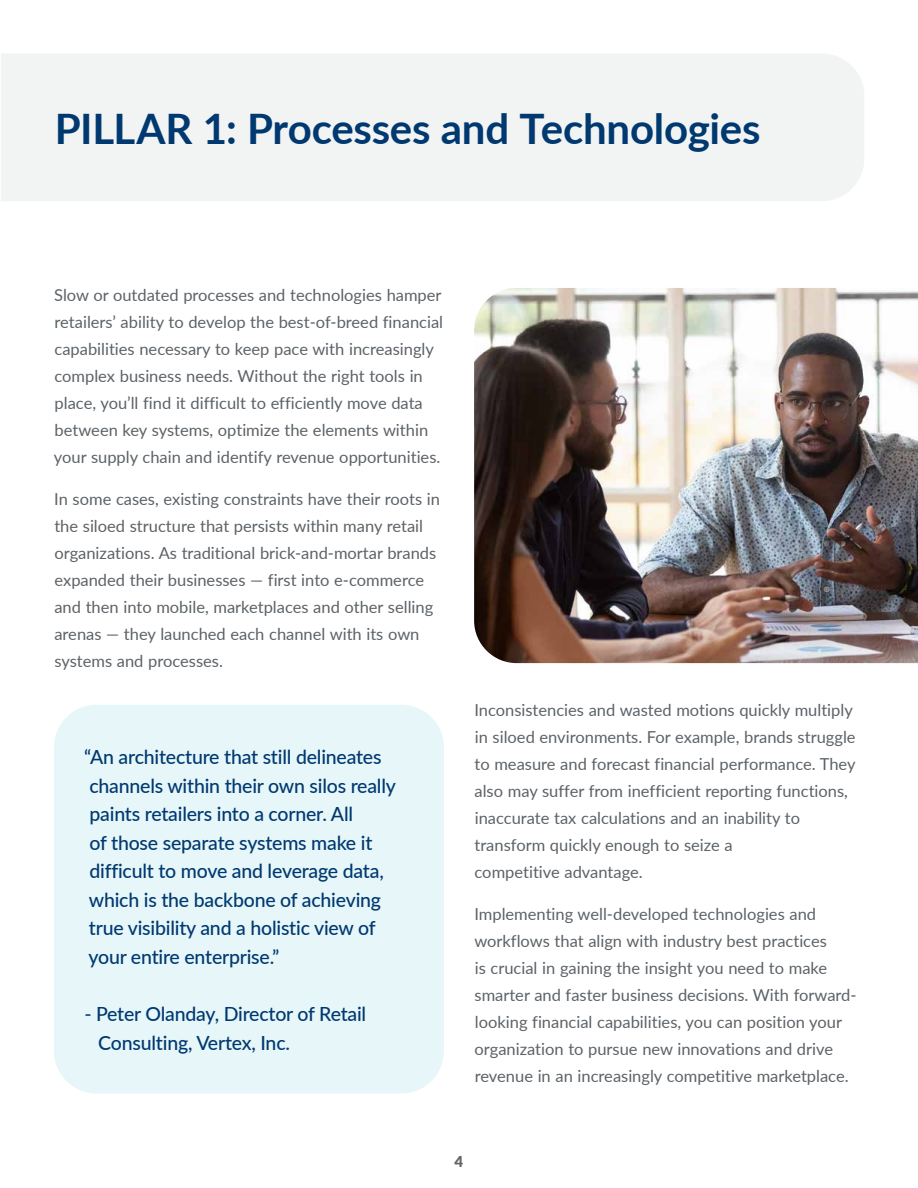
<style>
.page{position:relative;width:918px;height:1188px;background:#fff}
.page>*{position:absolute;margin:0;border:0;box-sizing:border-box;transform-origin:0 0}
.t1{font:700 42px "Lato";letter-spacing:-.005em;color:#003870}
.t2{font:500 19.5px/28.5px "Lato";letter-spacing:-.01em;color:#003970}
.t3{font:16.5px/27px "Lato";color:#5c6267}
.t4{font:900 15px "Lato";color:#636569}
</style>
<div class="page">
<div style="left:1px;top:54px;width:863px;height:147px;background:#f2f3f3"></div>
<img style="left:474px;top:288px;width:444px;height:375px">
<div style="left:54px;top:705px;width:390px;height:389px;background:#e6f6f9;border-radius:43px"></div>
<h1 class="t1" style="left:55px;top:98px;width:707px">PILLAR 1: Processes and Technologies</h1>
<p class="t3" style="left:54px;top:281px;width:391px">Slow or outdated processes and technologies hamper retailers’ ability to develop the best-of-breed financial capabilities necessary to keep pace with increasingly complex business needs. Without the right tools in place, you’ll find it difficult to efficiently move data between key systems, optimize the elements within your supply chain and identify revenue opportunities.</p>
<p class="t3" style="left:54px;top:485px;width:387px">In some cases, existing constraints have their roots in the siloed structure that persists within many retail organizations. As traditional brick-and-mortar brands expanded their businesses — first into e-commerce and then into mobile, marketplaces and other selling arenas — they launched each channel with its own systems and processes.</p>
<p class="t2" style="left:84px;top:742px;width:313px">“An architecture that still delineates channels within their own silos really paints retailers into a corner. All<br>of those separate systems make it difficult to move and leverage data, which is the backbone of achieving true visibility and a holistic view of your entire enterprise.”</p>
<p class="t2" style="left:98px;top:999px;width:270px;text-indent:-14px">- Peter Olanday, Director of Retail<br>Consulting, Vertex, Inc.</p>
<p class="t3" style="left:474px;top:696px;width:383px">Inconsistencies and wasted motions quickly multiply in siloed environments. For example, brands struggle to measure and forecast financial performance. They also may suffer from inefficient reporting functions, inaccurate tax calculations and an inability to transform quickly enough to seize a<br>competitive advantage.</p>
<p class="t3" style="left:474px;top:900px;width:384px">Implementing well-developed technologies and workflows that align with industry best practices<br>is crucial in gaining the insight you need to make smarter and faster business decisions. With forward&shy;looking financial capabilities, you can position your organization to pursue new innovations and drive revenue in an increasingly competitive marketplace.</p>
<p class="t4" style="left:455px;top:1150px;width:10px">4</p>
</div>
